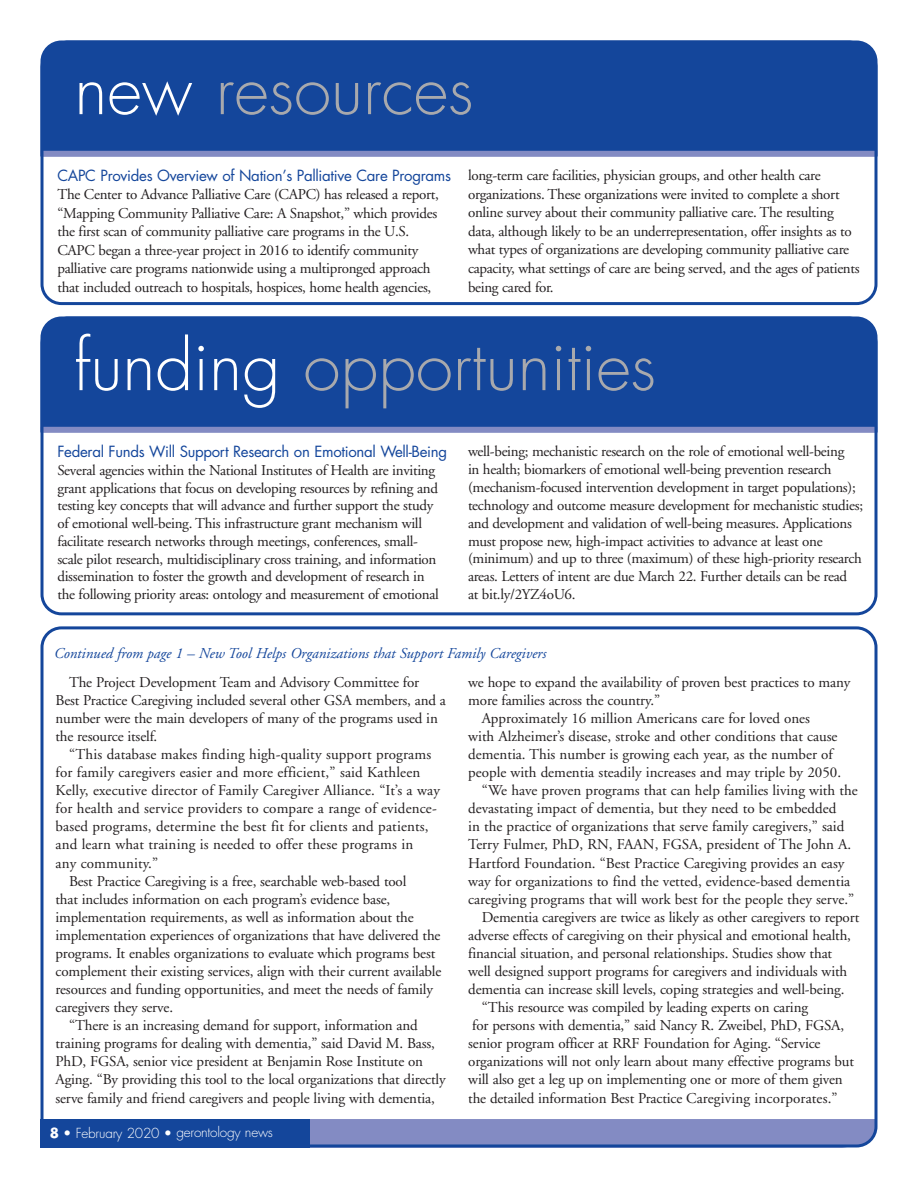
<style>
.page{position:relative;width:918px;height:1188px;background:#fff}
.page>*{position:absolute;margin:0;border:0;box-sizing:border-box;transform-origin:0 0}
.t1{font:300 67.5px "Futura";color:#a8a9ad}
.aNewBhead{font:15px/18.1px "Adobe Garamond";letter-spacing:-.01em;color:#231f20}
.aNewBhead-2{font:15px/18.1px "Adobe Garamond";letter-spacing:.01em;color:#231f20}
.aNewBhead-3{font:15px "Futura";letter-spacing:-.02em;color:#14469b}
.aNewBhead-4{font:italic 15px "Adobe Garamond";color:#14469b}
.t2{font:300 13.5px "Futura";letter-spacing:-.015em;color:#fff}
.s1{color:#fff}
.s2{font-weight:700}
</style>
<div class="page">
<div style="left:310px;top:1119px;width:566px;height:29px;background:#838bc3"></div>
<div style="left:40px;top:1119px;width:270px;height:29px;background:#14469b"></div>
<div style="left:44px;top:44px;width:834px;height:107px;background:#14469b"></div>
<div style="left:40px;top:151px;width:838px;height:6px;background:#838bc3"></div>
<div style="left:44px;top:320px;width:834px;height:107px;background:#14469b"></div>
<div style="left:40px;top:427px;width:838px;height:6px;background:#838bc3"></div>
<div style="left:40px;top:316px;width:837px;height:299px;border:3px solid #14469b;border-radius:19px"></div>
<div style="left:40px;top:40px;width:837px;height:265px;border:3px solid #14469b;border-radius:19px"></div>
<div style="left:40px;top:626px;width:837px;height:521px;border:3px solid #14469b;border-radius:19px"></div>
<p class="t1" style="left:74px;top:46px;width:401px"><span class="s1">new</span> resources</p>
<p class="aNewBhead-3" style="left:57px;top:165px;width:395px">CAPC Provides Overview of Nation’s Palliative Care Programs</p>
<p class="aNewBhead" style="left:57px;top:186px;width:383px">The Center to Advance Palliative Care (CAPC) has released a report, “Mapping Community Palliative Care: A Snapshot,” which provides the first scan of community palliative care programs in the U.S.<br>CAPC began a three-year project in 2016 to identify community palliative care programs nationwide using a multipronged approach that included outreach to hospitals, hospices, home health agencies,</p>
<p class="aNewBhead" style="left:468px;top:167px;width:393px;line-height:18.6px">long-term care facilities, physician groups, and other health care organizations. These organizations were invited to complete a short online survey about their community palliative care. The resulting data, although likely to be an underrepresentation, offer insights as to what types of organizations are developing community palliative care capacity, what settings of care are being served, and the ages of patients being cared for.</p>
<p class="t1" style="left:74px;top:322px;width:583px"><span class="s1">funding</span> opportunities</p>
<p class="aNewBhead-3" style="left:57px;top:441px;width:391px">Federal Funds Will Support Research on Emotional Well-Being</p>
<p class="aNewBhead" style="left:57px;top:462px;width:383px;line-height:17.7px">Several agencies within the National Institutes of Health are inviting grant applications that focus on developing resources by refining and testing key concepts that will advance and further support the study of emotional well-being. This infrastructure grant mechanism will facilitate research networks through meetings, conferences, small&shy;scale pilot research, multidisciplinary cross training, and information dissemination to foster the growth and development of research in the following priority areas: ontology and measurement of emotional</p>
<p class="aNewBhead" style="left:468px;top:443px;width:397px">well-being; mechanistic research on the role of emotional well-being<br>in health; biomarkers of emotional well-being prevention research (mechanism-focused intervention development in target populations); technology and outcome measure development for mechanistic studies; and development and validation of well-being measures. Applications must propose new, high-impact activities to advance at least one (minimum) and up to three (maximum) of these high-priority research areas. Letters of intent are due March 22. Further details can be read<br>at bit.ly/2YZ4oU6.</p>
<p class="aNewBhead-4" style="left:54px;top:645px;width:494px">Continued from page 1 – New Tool Helps Organizations that Support Family Caregivers</p>
<p class="aNewBhead" style="left:56px;top:673px;width:392px;text-indent:14px">The Project Development Team and Advisory Committee for Best Practice Caregiving included several other GSA members, and a number were the main developers of many of the programs used in the resource itself.</p>
<p class="aNewBhead-2" style="left:56px;top:746px;width:386px;text-indent:14px">“This database makes finding high-quality support programs for family caregivers easier and more efficient,” said Kathleen Kelly, executive director of Family Caregiver Alliance. “It’s a way for health and service providers to compare a range of evidence&shy;based programs, determine the best fit for clients and patients, and learn what training is needed to offer these programs in<br>any community.”</p>
<p class="aNewBhead" style="left:56px;top:872px;width:387px;text-indent:14px">Best Practice Caregiving is a free, searchable web-based tool<br>that includes information on each program’s evidence base, implementation requirements, as well as information about the implementation experiences of organizations that have delivered the programs. It enables organizations to evaluate which programs best complement their existing services, align with their current available resources and funding opportunities, and meet the needs of family caregivers they serve.</p>
<p class="aNewBhead" style="left:56px;top:1017px;width:392px;text-indent:14px">“There is an increasing demand for support, information and training programs for dealing with dementia,” said David M. Bass, PhD, FGSA, senior vice president at Benjamin Rose Institute on Aging. “By providing this tool to the local organizations that directly serve family and friend caregivers and people living with dementia,</p>
<p class="aNewBhead" style="left:468px;top:673px;width:384px">we hope to expand the availability of proven best practices to many more families across the country.”</p>
<p class="aNewBhead" style="left:468px;top:709px;width:374px;text-indent:14px">Approximately 16 million Americans care for loved ones<br>with Alzheimer’s disease, stroke and other conditions that cause dementia. This number is growing each year, as the number of people with dementia steadily increases and may triple by 2050.</p>
<p class="aNewBhead" style="left:468px;top:782px;width:391px;text-indent:14px">“We have proven programs that can help families living with the devastating impact of dementia, but they need to be embedded<br>in the practice of organizations that serve family caregivers,” said Terry Fulmer, PhD, RN, FAAN, FGSA, president of The John A.<br>Hartford Foundation. “Best Practice Caregiving provides an easy way for organizations to find the vetted, evidence-based dementia caregiving programs that will work best for the people they serve.”</p>
<p class="aNewBhead" style="left:468px;top:908px;width:393px;text-indent:14px">Dementia caregivers are twice as likely as other caregivers to report adverse effects of caregiving on their physical and emotional health, financial situation, and personal relationships. Studies show that<br>well designed support programs for caregivers and individuals with dementia can increase skill levels, coping strategies and well-being.</p>
<p class="aNewBhead" style="left:468px;top:999px;width:387px;text-indent:14px">“This resource was compiled by leading experts on caring<br>for persons with dementia,” said Nancy R. Zweibel, PhD, FGSA, senior program officer at RRF Foundation for Aging. “Service organizations will not only learn about many effective programs but will also get a leg up on implementing one or more of them given the detailed information Best Practice Caregiving incorporates.”</p>
<p class="t2" style="left:50px;top:1123px;width:225px"><span class="s2">8</span> • February 2020 • gerontology news</p>
</div>
